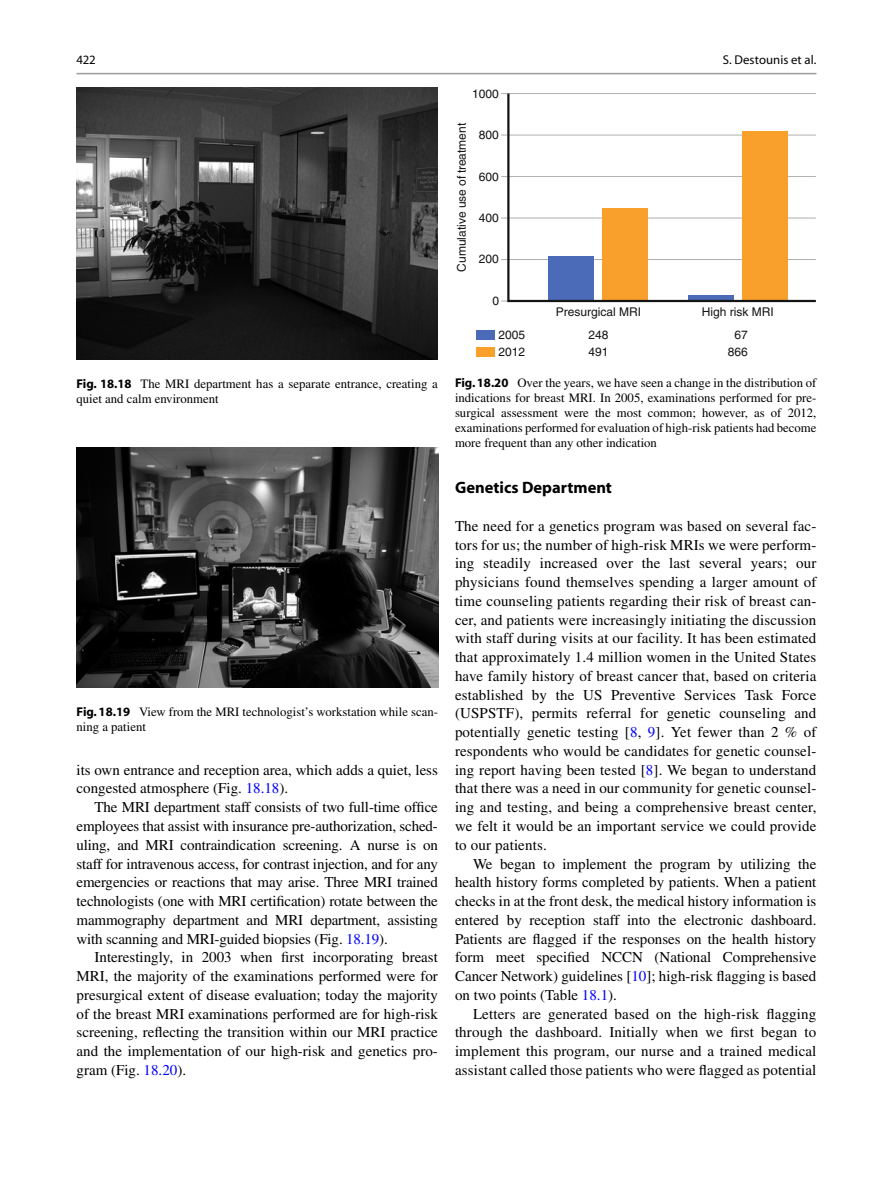
<style>
.page{position:relative;width:893px;height:1187px;background:#fff}
.page>*{position:absolute;margin:0;border:0;box-sizing:border-box;transform-origin:0 0}
.t1{font:700 16.5px "Myriad";color:#000}
.t2{font:15px/18.8px "Times";color:#000;text-align:justify}
.t3{font:12.75px/15px "Times";color:#000}
.t4{font:12.75px "Myriad";letter-spacing:.005em;color:#000}
.t5{font:12px/16.5px "Helvetica";color:#131413}
.s1{font-family:"Myriad";font-weight:700}
.s2{color:#0000fa}
</style>
<div class="page">
<img style="left:77px;top:88px;width:361px;height:271px">
<img style="left:77px;top:447px;width:361px;height:240px">
<hr style="left:501px;top:93px;width:315px;height:1px;background:#afafb0">
<hr style="left:501px;top:135px;width:315px;height:1px;background:#afafb0">
<hr style="left:501px;top:176px;width:315px;height:1px;background:#afafb0">
<hr style="left:501px;top:218px;width:315px;height:1px;background:#afafb0">
<hr style="left:501px;top:259px;width:315px;height:1px;background:#afafb0">
<hr style="left:501px;top:300px;width:315px;height:1px;background:#afafb0">
<div style="left:477px;top:330px;width:18px;height:9px;background:#4b6ab7"></div>
<div style="left:477px;top:347px;width:18px;height:9px;background:#f9a02c"></div>
<svg style="left:506px;top:93px;width:310px;height:210px"></svg>
<hr style="left:77px;top:73px;width:739px;height:1px;background:#9c9c9c">
<p class="t4" style="left:77px;top:55px;width:21px">422</p>
<p class="t3" style="left:77px;top:377px;width:363px"><span class="s1">Fig. 18.18</span> The MRI department has a separate entrance, creating a quiet and calm environment</p>
<p class="t3" style="left:77px;top:705px;width:363px"><span class="s1">Fig. 18.19</span> View from the MRI technologist’s workstation while scan&shy;ning a patient</p>
<p class="t2" style="left:77px;top:761px;width:363px">its own entrance and reception area, which adds a quiet, less congested atmosphere (Fig. <span class="s2">18.18</span> ).</p>
<p class="t2" style="left:77px;top:799px;width:363px;text-indent:18px">The MRI department staff consists of two full-time office employees that assist with insurance pre-authorization, sched&shy;uling, and MRI contraindication screening. A nurse is on staff for intravenous access, for contrast injection, and for any emergencies or reactions that may arise. Three MRI trained technologists (one with MRI certification) rotate between the mammography department and MRI department, assisting with scanning and MRI-guided biopsies (Fig. <span class="s2">18.19</span> ).</p>
<p class="t2" style="left:77px;top:949px;width:363px;text-indent:18px">Interestingly, in 2003 when first incorporating breast MRI, the majority of the examinations performed were for presurgical extent of disease evaluation; today the majority of the breast MRI examinations performed are for high-risk screening, reflecting the transition within our MRI practice and the implementation of our high-risk and genetics pro&shy;gram (Fig. <span class="s2">18.20</span> ).</p>
<p class="t5" style="left:472px;top:87px;width:28px">1000</p>
<p class="t5" style="left:479px;top:128px;width:22px">800</p>
<p class="t5" style="left:479px;top:169px;width:22px">600</p>
<p class="t5" style="left:479px;top:210px;width:22px">400</p>
<p class="t5" style="left:479px;top:252px;width:22px">200</p>
<p class="t5" style="left:492px;top:293px;width:8px">0</p>
<p class="t5" style="left:455px;top:271px;width:150px;rotate:-90deg">Cumulative use of treatment</p>
<p class="t5" style="left:498px;top:328px;width:28px">2005<br>2012</p>
<p class="t4" style="left:723px;top:55px;width:95px">S. Destounis et al.</p>
<p class="t5" style="left:556px;top:305px;width:87px">Presurgical MRI</p>
<p class="t5" style="left:702px;top:305px;width:73px">High risk MRI</p>
<p class="t5" style="left:588px;top:328px;width:22px">248<br>491</p>
<p class="t5" style="left:728px;top:328px;width:22px;text-align:center">67<br>866</p>
<p class="t3" style="left:455px;top:377px;width:363px;text-align:justify"><span class="s1">Fig. 18.20</span> Over the years, we have seen a change in the distribution of indications for breast MRI. In 2005, examinations performed for pre&shy;surgical assessment were the most common; however, as of 2012, examinations performed for evaluation of high-risk patients had become more frequent than any other indication</p>
<p class="t1" style="left:455px;top:481px;width:159px">Genetics Department</p>
<p class="t2" style="left:455px;top:518px;width:363px">The need for a genetics program was based on several fac&shy;tors for us; the number of high-risk MRIs we were perform&shy;ing steadily increased over the last several years; our physicians found themselves spending a larger amount of time counseling patients regarding their risk of breast can&shy;cer, and patients were increasingly initiating the discussion with staff during visits at our facility. It has been estimated that approximately 1.4 million women in the United States have family history of breast cancer that, based on criteria established by the US Preventive Services Task Force (USPSTF), permits referral for genetic counseling and potentially genetic testing [ <span class="s2">8</span> , <span class="s2">9</span> ]. Yet fewer than 2 % of respondents who would be candidates for genetic counsel&shy;ing report having been tested [ <span class="s2">8</span> ]. We began to understand that there was a need in our community for genetic counsel&shy;ing and testing, and being a comprehensive breast center, we felt it would be an important service we could provide to our patients.</p>
<p class="t2" style="left:455px;top:855px;width:363px;text-indent:18px">We began to implement the program by utilizing the health history forms completed by patients. When a patient checks in at the front desk, the medical history information is entered by reception staff into the electronic dashboard.<br>Patients are flagged if the responses on the health history form meet specified NCCN (National Comprehensive Cancer Network) guidelines [ <span class="s2">10</span> ]; high-risk flagging is based on two points (Table <span class="s2">18.1</span> ).</p>
<p class="t2" style="left:455px;top:1005px;width:363px;text-indent:18px">Letters are generated based on the high-risk flagging through the dashboard. Initially when we first began to implement this program, our nurse and a trained medical assistant called those patients who were flagged as potential</p>
</div>
